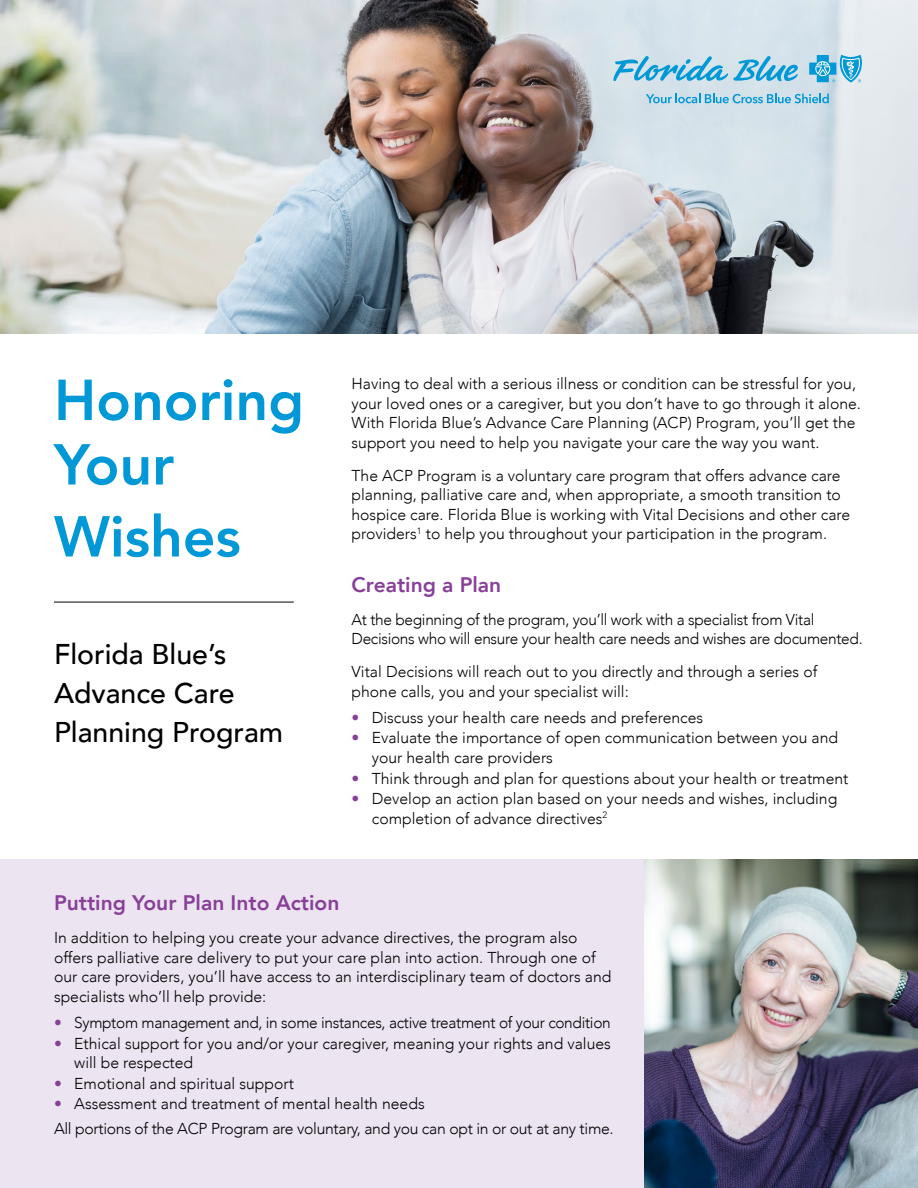
<style>
.page{position:relative;width:918px;height:1188px;background:#fff}
.page>*{position:absolute;margin:0;border:0;box-sizing:border-box;transform-origin:0 0}
.Normal__Web{font:800 57px/64.5px "Avenir";color:#0098d6}
.Normal__Web-2{font:500 28.5px "Avenir";color:#000}
.t1{font:800 21px "Avenir";color:#883f98}
.Normal__Web-3{font:300 15.75px/19.5px "Avenir";color:#000}
.Normal__Web-4{font:300 15.75px/19.5px "Avenir";letter-spacing:-.02em;color:#000}
.s1{color:#883f98}
.s2{font-weight:400;color:#883f98}
</style>
<div class="page">
<img style="left:0;top:0;width:918px;height:334px">
<svg style="left:613px;top:56px;width:185px;height:26px;background:#8bc8e3"></svg>
<svg style="left:646px;top:94px;width:183px;height:9px;background:#85c5e1"></svg>
<svg style="left:809px;top:55px;width:54px;height:28px;background:#6fc0e2"></svg>
<div style="left:0;top:860px;width:918px;height:328px;background:#ece4f1"></div>
<img style="left:645px;top:860px;width:273px;height:328px">
<hr style="left:54px;top:602px;width:240px;height:1px;background:#000">
<p class="Normal__Web" style="left:54px;top:368px;width:252px">Honoring<br>Your</p>
<p class="Normal__Web" style="left:54px;top:505px;width:188px">Wishes</p>
<p class="Normal__Web-2" style="left:54px;top:629px;width:174px">Florida Blue’s</p>
<p class="Normal__Web-2" style="left:54px;top:668px;width:182px">Advance Care</p>
<p class="Normal__Web-2" style="left:54px;top:707px;width:231px">Planning Program</p>
<p class="Normal__Web-3" style="left:352px;top:374px;width:511px">Having to deal with a serious illness or condition can be stressful for you, your loved ones or a caregiver, but you don’t have to go through it alone.<br>With Florida Blue’s Advance Care Planning (ACP) Program, you’ll get the support you need to help you navigate your care the way you want.</p>
<p class="Normal__Web-3" style="left:352px;top:466px;width:500px">The ACP Program is a voluntary care program that offers advance care planning, palliative care and, when appropriate, a smooth transition to hospice care. Florida Blue is working with Vital Decisions and other care providers<sup>1</sup> to help you throughout your participation in the program.</p>
<p class="t1" style="left:352px;top:568px;width:151px">Creating a Plan</p>
<p class="Normal__Web-4" style="left:352px;top:609px;width:513px">At the beginning of the program, you’ll work with a specialist from Vital<br>Decisions who will ensure your health care needs and wishes are documented.</p>
<p class="Normal__Web-3" style="left:352px;top:662px;width:467px">Vital Decisions will reach out to you directly and through a series of phone calls, you and your specialist will:</p>
<p class="Normal__Web-3" style="left:352px;top:708px;width:353px"><span class="s1">•</span> Discuss your health care needs and preferences</p>
<p class="Normal__Web-3" style="left:372px;top:728px;width:468px;text-indent:-20px"><span class="s1">•</span> Evaluate the importance of open communication between you and your health care providers</p>
<p class="Normal__Web-3" style="left:352px;top:768px;width:498px"><span class="s1">•</span> Think through and plan for questions about your health or treatment</p>
<p class="Normal__Web-3" style="left:372px;top:789px;width:467px;text-indent:-20px"><span class="s1">•</span> Develop an action plan based on your needs and wishes, including completion of advance directives<sup>2</sup></p>
<p class="t1" style="left:54px;top:887px;width:287px">Putting Your Plan Into Action</p>
<p class="Normal__Web-3" style="left:54px;top:928px;width:559px">In addition to helping you create your advance directives, the program also offers palliative care delivery to put your care plan into action. Through one of our care providers, you’ll have access to an interdisciplinary team of doctors and specialists who’ll help provide:</p>
<p class="Normal__Web-4" style="left:54px;top:1013px;width:558px"><span class="s2">•</span> Symptom management and, in some instances, active treatment of your condition</p>
<p class="Normal__Web-3" style="left:74px;top:1033px;width:538px;text-indent:-20px"><span class="s2">•</span> Ethical support for you and/or your caregiver, meaning your rights and values will be respected</p>
<p class="Normal__Web-3" style="left:54px;top:1074px;width:241px"><span class="s2">•</span> Emotional and spiritual support</p>
<p class="Normal__Web-3" style="left:54px;top:1094px;width:372px"><span class="s2">•</span> Assessment and treatment of mental health needs</p>
<p class="Normal__Web-4" style="left:54px;top:1119px;width:561px">All portions of the ACP Program are voluntary, and you can opt in or out at any time.</p>
</div>
